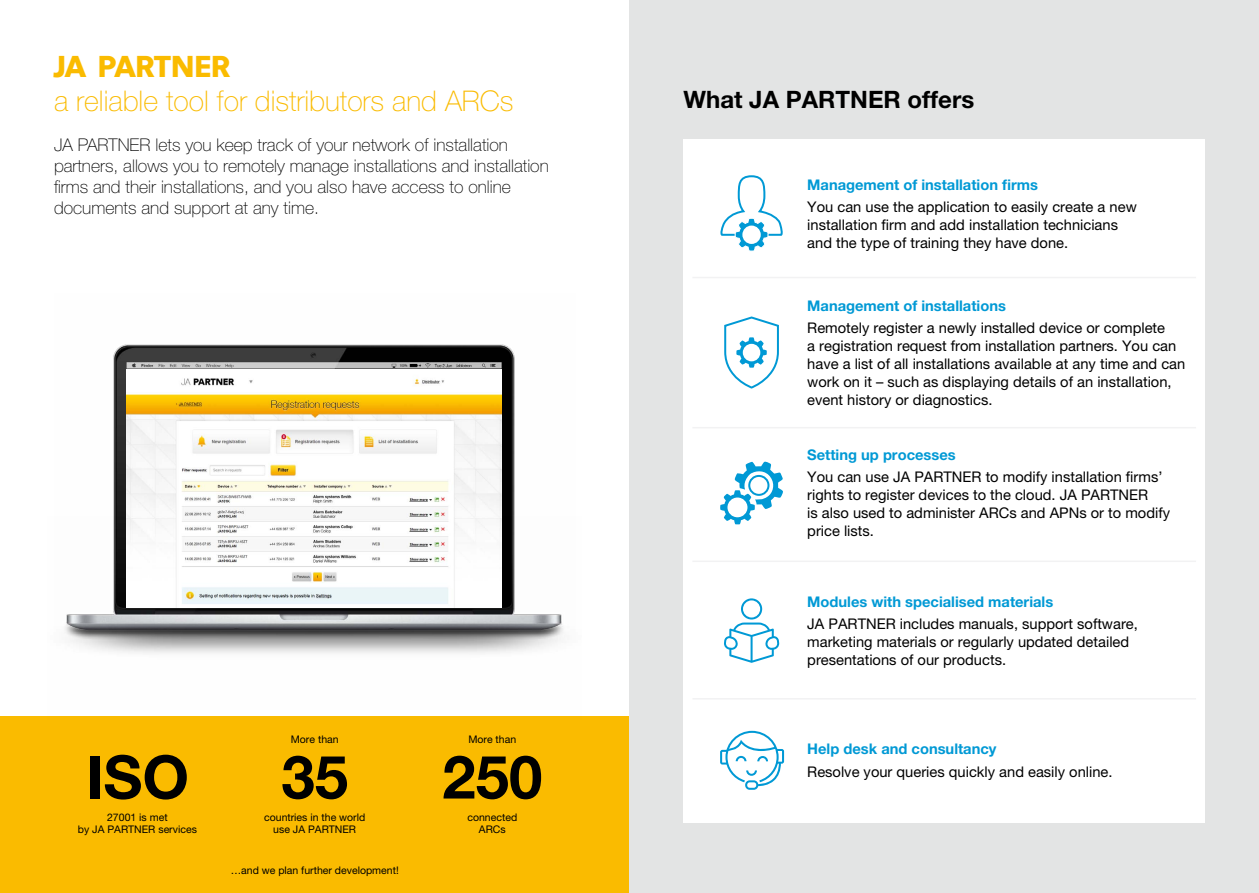
<style>
.page{position:relative;width:1259px;height:893px;background:#fff}
.page>*{position:absolute;margin:0;border:0;box-sizing:border-box;transform-origin:0 0}
.t1{font:700 60px "Helvetica Neue LT Pro";color:#000}
.t2{font:30px "Jablotronvers";color:#fabb00}
.t3{font:100 28.5px "Helvetica Neue LT Pro";color:#fabb00}
.t4{font:700 24px "Helvetica Neue LT Pro";color:#000}
.t5{font:100 17.55px/21px "Helvetica Neue LT Pro";color:#000}
.t6{font:14.7px/18px "Helvetica Neue LT Pro";color:#000}
.t7{font:700 14.7px "Helvetica Neue LT Pro";color:#0099d5}
.t8{font:10.5px/12.6px "Helvetica Neue LT Pro";color:#000;text-align:center}
</style>
<div class="page">
<div style="left:0;top:716px;width:629px;height:177px;background:#fabb00"></div>
<img style="left:113px;top:344px;width:402px;height:173px">
<img style="left:65px;top:517px;width:498px;height:136px">
<img style="left:126px;top:370px;width:375px;height:237px">
<div style="left:629px;top:0;width:630px;height:893px;background:#e3e4e4"></div>
<div style="left:683px;top:139px;width:522px;height:683px;background:#fff"></div>
<svg style="left:720px;top:731px;width:64px;height:59px"></svg>
<svg style="left:720px;top:461px;width:63px;height:64px"></svg>
<div style="left:727px;top:497px;width:20px;height:20px;background:#fff;border-radius:50%"></div>
<svg style="left:724px;top:316px;width:55px;height:73px"></svg>
<div style="left:743px;top:344px;width:17px;height:17px;background:#fff;border-radius:50%"></div>
<svg style="left:724px;top:598px;width:55px;height:65px"></svg>
<svg style="left:720px;top:175px;width:63px;height:76px"></svg>
<div style="left:742px;top:226px;width:19px;height:18px;background:#fff;border-radius:50%"></div>
<hr style="left:692px;top:698px;width:504px;height:1px;background:#f2f2f3">
<hr style="left:692px;top:561px;width:504px;height:1px;background:#f2f2f3">
<hr style="left:692px;top:427px;width:504px;height:1px;background:#f2f2f3">
<hr style="left:692px;top:277px;width:504px;height:1px;background:#f2f2f3">
<h2 class="t2" style="left:54px;top:48px;width:178px">JA PARTNER</h2>
<h3 class="t3" style="left:54px;top:84px;width:461px">a reliable tool for distributors and ARCs</h3>
<p class="t5" style="left:54px;top:134px;width:496px">JA PARTNER lets you keep track of your network of installation partners, allows you to remotely manage installations and installation firms and their installations, and you also have access to online documents and support at any time.</p>
<p class="t8" style="left:291px;top:733px;width:49px">More than</p>
<h1 class="t1" style="left:86px;top:740px;width:105px">ISO</h1>
<h1 class="t1" style="left:281px;top:740px;width:68px">35</h1>
<p class="t8" style="left:264px;top:810px;width:103px">countries in the world use JA PARTNER</p>
<p class="t8" style="left:78px;top:810px;width:120px">27001 is met<br>by JA PARTNER services</p>
<p class="t8" style="left:231px;top:863px;width:170px">…and we plan further development!</p>
<p class="t8" style="left:468px;top:733px;width:49px">More than</p>
<h1 class="t1" style="left:442px;top:740px;width:102px">250</h1>
<p class="t8" style="left:467px;top:810px;width:51px">connected<br>ARCs</p>
<h3 class="t4" style="left:683px;top:84px;width:292px">What JA PARTNER offers</h3>
<p class="t7" style="left:807px;top:175px;width:232px">Management of installation firms</p>
<p class="t6" style="left:807px;top:197px;width:331px">You can use the application to easily create a new installation firm and add installation technicians and the type of training they have done.</p>
<p class="t7" style="left:807px;top:296px;width:200px">Management of installations</p>
<p class="t6" style="left:807px;top:318px;width:379px">Remotely register a newly installed device or complete<br>a registration request from installation partners. You can have a list of all installations available at any time and can work on it – such as displaying details of an installation, event history or diagnostics.</p>
<p class="t7" style="left:807px;top:446px;width:150px">Setting up processes</p>
<p class="t6" style="left:807px;top:468px;width:364px">You can use JA PARTNER to modify installation firms’ rights to register devices to the cloud. JA PARTNER<br>is also used to administer ARCs and APNs or to modify price lists.</p>
<p class="t7" style="left:807px;top:592px;width:247px">Modules with specialised materials</p>
<p class="t6" style="left:807px;top:614px;width:332px">JA PARTNER includes manuals, support software, marketing materials or regularly updated detailed presentations of our products.</p>
<p class="t7" style="left:807px;top:740px;width:191px">Help desk and consultancy</p>
<p class="t6" style="left:807px;top:762px;width:307px">Resolve your queries quickly and easily online.</p>
</div>
